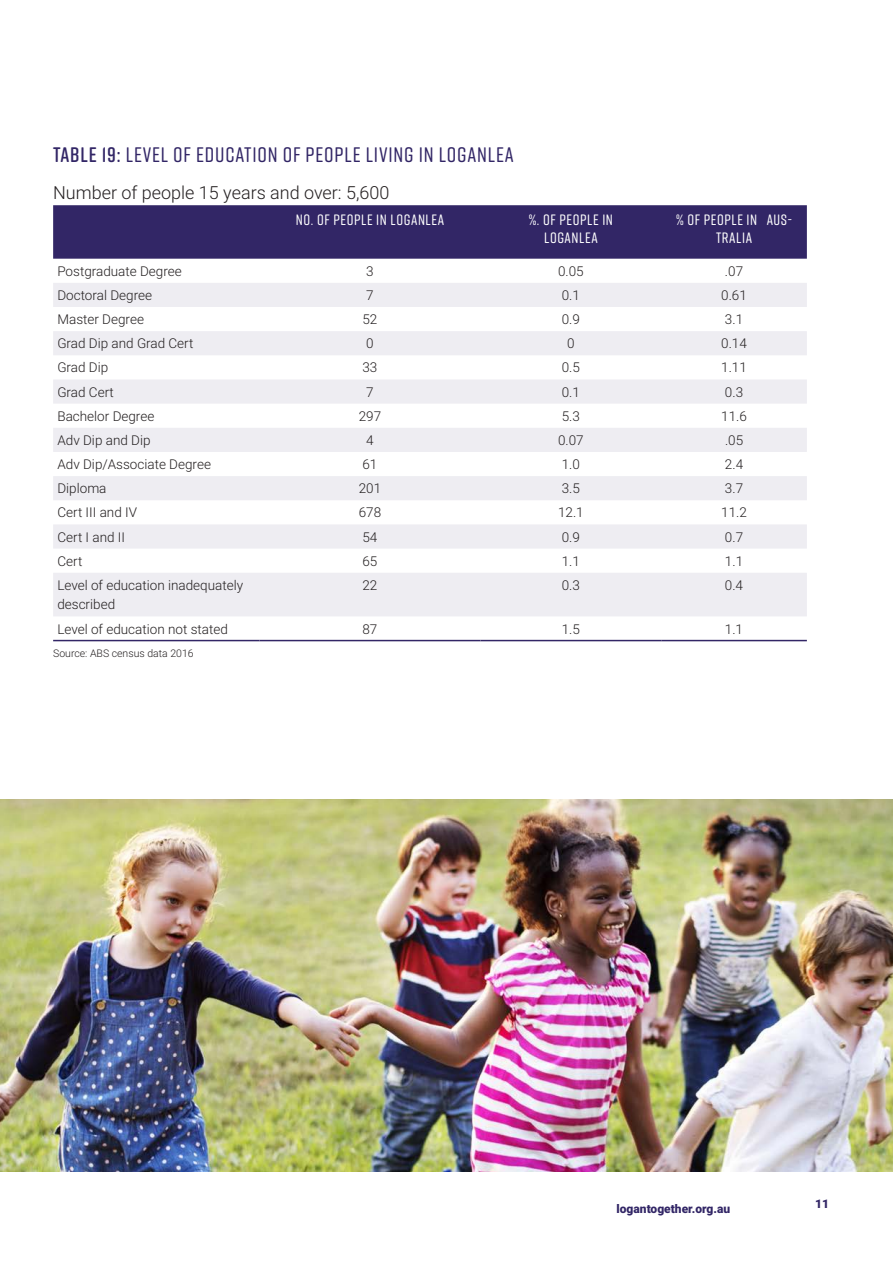
<style>
.page{position:relative;width:893px;height:1263px;background:#fff}
.page>*{position:absolute;margin:0;border:0;box-sizing:border-box;transform-origin:0 0}
.Figure_Label{font:500 21px "Rift Soft";letter-spacing:.04em;color:#322666}
.t1{font:300 18px "Roboto";color:#231f20}
.t2{font:500 15px/18px "Rift Soft";letter-spacing:.04em;color:#fff;text-align:center}
.Body{font:300 13.5px/19.5px "Roboto";color:#231f20}
.t3{font:900 12px "Roboto";color:#322666}
.t4{font:300 10.5px "Roboto";color:#231f20}
.s1{font-weight:600}
</style>
<div class="page">
<div style="left:53px;top:205px;width:754px;height:54px;background:#322666"></div>
<svg style="left:53px;top:283px;width:754px;height:333px;fill:#eeedf2"></svg>
<hr style="left:53px;top:640px;width:206px;height:1px;background:#322666">
<hr style="left:259px;top:640px;width:221px;height:1px;background:#322666">
<hr style="left:480px;top:640px;width:181px;height:1px;background:#322666">
<hr style="left:661px;top:640px;width:146px;height:1px;background:#322666">
<img style="left:0;top:799px;width:893px;height:372px">
<p class="Figure_Label" style="left:53px;top:140px;width:462px"><span class="s1">Table 19:</span> LEVEL OF EDUCATION OF PEOPLE LIVING IN LOGANLEA</p>
<p class="t1" style="left:53px;top:180px;width:338px">Number of people 15 years and over: 5,600</p>
<p class="t2" style="left:296px;top:211px;width:150px">NO. OF PEOPLE IN LOGANLEA</p>
<p class="t2" style="left:529px;top:211px;width:86px">%. OF PEOPLE IN</p>
<p class="t2" style="left:544px;top:229px;width:55px">LOGANLEA</p>
<p class="t2" style="left:676px;top:211px;width:117px">% OF PEOPLE IN AUS-<br>TRALIA</p>
<p class="Body" style="left:57px;top:261px;width:126px">Postgraduate Degree</p>
<p class="Body" style="left:366px;top:261px;width:9px">3</p>
<p class="Body" style="left:558px;top:261px;width:27px">0.05</p>
<p class="Body" style="left:725px;top:261px;width:20px">.07</p>
<p class="Body" style="left:57px;top:285px;width:96px">Doctoral Degree</p>
<p class="Body" style="left:366px;top:285px;width:9px">7</p>
<p class="Body" style="left:562px;top:285px;width:20px">0.1</p>
<p class="Body" style="left:721px;top:285px;width:27px">0.61</p>
<p class="Body" style="left:57px;top:309px;width:88px">Master Degree</p>
<p class="Body" style="left:362px;top:309px;width:16px">52</p>
<p class="Body" style="left:562px;top:309px;width:20px">0.9</p>
<p class="Body" style="left:725px;top:309px;width:20px">3.1</p>
<p class="Body" style="left:57px;top:333px;width:138px">Grad Dip and Grad Cert</p>
<p class="Body" style="left:366px;top:333px;width:9px">0</p>
<p class="Body" style="left:567px;top:333px;width:9px">0</p>
<p class="Body" style="left:721px;top:333px;width:27px">0.14</p>
<p class="Body" style="left:57px;top:357px;width:52px">Grad Dip</p>
<p class="Body" style="left:362px;top:357px;width:16px">33</p>
<p class="Body" style="left:562px;top:357px;width:20px">0.5</p>
<p class="Body" style="left:721px;top:357px;width:27px">1.11</p>
<p class="Body" style="left:57px;top:381px;width:58px">Grad Cert</p>
<p class="Body" style="left:366px;top:381px;width:9px">7</p>
<p class="Body" style="left:562px;top:381px;width:20px">0.1</p>
<p class="Body" style="left:725px;top:381px;width:20px">0.3</p>
<p class="Body" style="left:57px;top:406px;width:98px">Bachelor Degree</p>
<p class="Body" style="left:359px;top:406px;width:24px">297</p>
<p class="Body" style="left:562px;top:406px;width:20px">5.3</p>
<p class="Body" style="left:721px;top:406px;width:27px">11.6</p>
<p class="Body" style="left:57px;top:430px;width:95px">Adv Dip and Dip</p>
<p class="Body" style="left:366px;top:430px;width:9px">4</p>
<p class="Body" style="left:558px;top:430px;width:27px">0.07</p>
<p class="Body" style="left:725px;top:430px;width:20px">.05</p>
<p class="Body" style="left:57px;top:454px;width:155px">Adv Dip/Associate Degree</p>
<p class="Body" style="left:362px;top:454px;width:16px">61</p>
<p class="Body" style="left:562px;top:454px;width:20px">1.0</p>
<p class="Body" style="left:725px;top:454px;width:20px">2.4</p>
<p class="Body" style="left:57px;top:478px;width:51px">Diploma</p>
<p class="Body" style="left:359px;top:478px;width:24px">201</p>
<p class="Body" style="left:562px;top:478px;width:20px">3.5</p>
<p class="Body" style="left:725px;top:478px;width:20px">3.7</p>
<p class="Body" style="left:57px;top:502px;width:81px">Cert III and IV</p>
<p class="Body" style="left:359px;top:502px;width:24px">678</p>
<p class="Body" style="left:558px;top:502px;width:27px">12.1</p>
<p class="Body" style="left:721px;top:502px;width:27px">11.2</p>
<p class="Body" style="left:57px;top:526px;width:69px">Cert I and II</p>
<p class="Body" style="left:362px;top:526px;width:16px">54</p>
<p class="Body" style="left:562px;top:526px;width:20px">0.9</p>
<p class="Body" style="left:725px;top:526px;width:20px">0.7</p>
<p class="Body" style="left:57px;top:551px;width:26px">Cert</p>
<p class="Body" style="left:362px;top:551px;width:16px">65</p>
<p class="Body" style="left:562px;top:551px;width:20px">1.1</p>
<p class="Body" style="left:725px;top:551px;width:20px">1.1</p>
<p class="Body" style="left:57px;top:575px;width:187px">Level of education inadequately described</p>
<p class="Body" style="left:362px;top:575px;width:16px">22</p>
<p class="Body" style="left:562px;top:575px;width:20px">0.3</p>
<p class="Body" style="left:725px;top:575px;width:20px">0.4</p>
<p class="Body" style="left:57px;top:618px;width:172px">Level of education not stated</p>
<p class="Body" style="left:362px;top:618px;width:16px">87</p>
<p class="Body" style="left:562px;top:618px;width:20px">1.5</p>
<p class="Body" style="left:725px;top:618px;width:20px">1.1</p>
<p class="t4" style="left:53px;top:646px;width:142px">Source: ABS census data 2016</p>
<p class="t3" style="left:617px;top:1200px;width:115px">logantogether.org.au</p>
<p class="t3" style="left:815px;top:1195px;width:15px">11</p>
</div>
